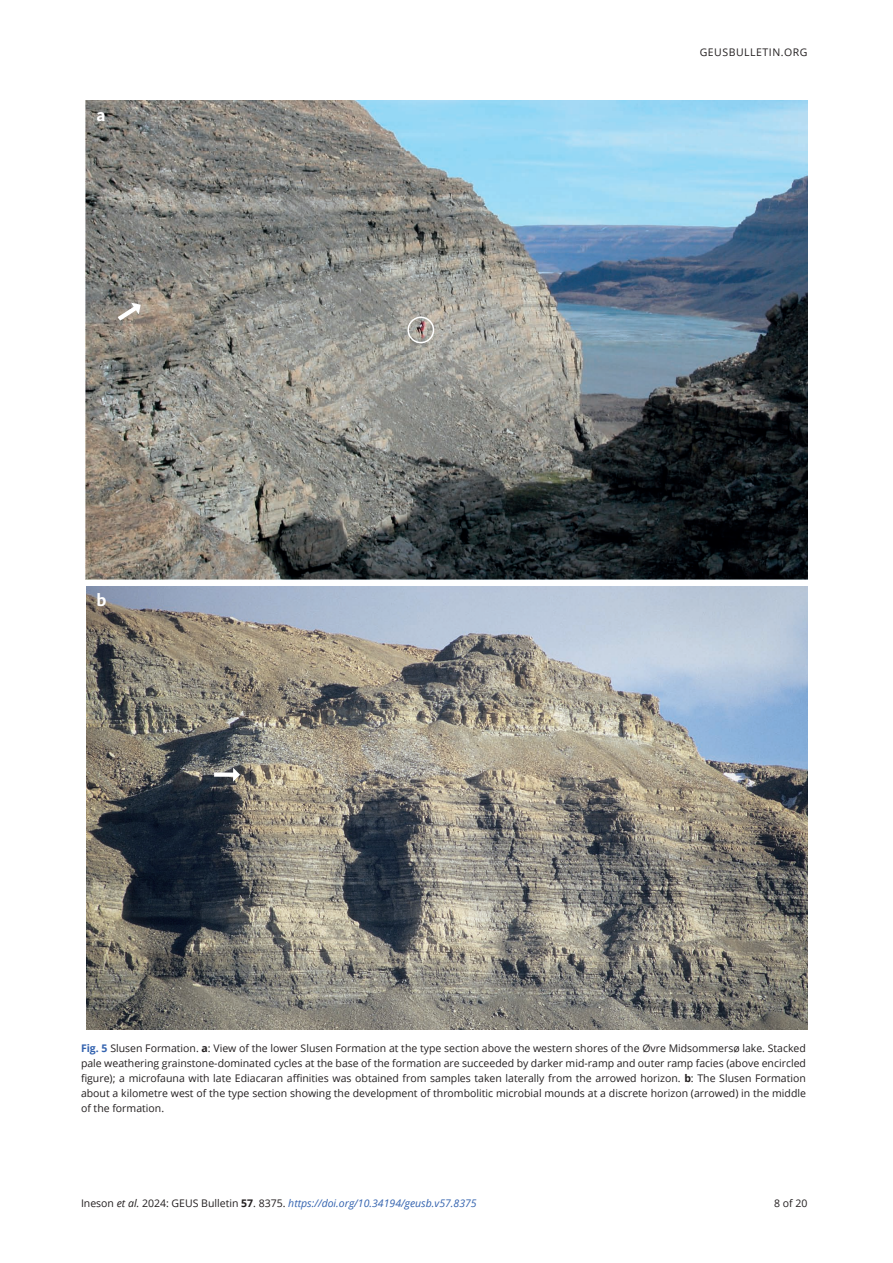
<style>
.page{position:relative;width:893px;height:1263px;background:#fff}
.page>*{position:absolute;margin:0;border:0;box-sizing:border-box;transform-origin:0 0}
.t1{font:700 18px "Kievit Pro";color:#fff}
.FC{font:10.5px/15px "Open Sans";color:#231f20;text-align:justify}
.t2{font:italic 10.5px "Open Sans";color:#3463af}
.FC-2{font:10.5px "Open Sans";letter-spacing:.05em;color:#231f20}
.s1{font-weight:700;color:#3463af}
.s2{font-weight:700}
.s3{font-style:normal;color:#231f20}
.s4{color:#231f20}
.s5{font-weight:700;font-style:normal;color:#231f20}
</style>
<div class="page">
<img style="left:85px;top:101px;width:722px;height:479px">
<img style="left:86px;top:586px;width:721px;height:443px">
<div style="left:407px;top:317px;width:27px;height:26px;border:1px solid #fff;border-radius:50%"></div>
<svg style="left:118px;top:303px;width:23px;height:18px"></svg>
<svg style="left:214px;top:768px;width:26px;height:14px"></svg>
<p class="t1" style="left:96px;top:104px;width:11px">a</p>
<p class="t1" style="left:96px;top:589px;width:11px">b</p>
<p class="FC-2" style="left:700px;top:45px;width:109px">GEUSBULLETIN.ORG</p>
<p class="FC" style="left:81px;top:1041px;width:726px"><span class="s1">Fig. 5</span> Slusen Formation. <span class="s2">a</span>: View of the lower Slusen Formation at the type section above the western shores of the Øvre Midsommersø lake. Stacked pale weathering grainstone-dominated cycles at the base of the formation are succeeded by darker mid-ramp and outer ramp facies (above encircled figure); a microfauna with late Ediacaran affinities was obtained from samples taken laterally from the arrowed horizon. <span class="s2">b</span>: The Slusen Formation about a kilometre west of the type section showing the development of thrombolitic microbial mounds at a discrete horizon (arrowed) in the middle of the formation.</p>
<p class="t2" style="left:81px;top:1196px;width:397px"><span class="s3">Ineson</span> <span class="s4">et al.</span> <span class="s3">2024: GEUS Bulletin</span> <span class="s5">57</span><span class="s3">. 8375.</span> https://doi.org/10.34194/geusb.v57.8375</p>
<p class="FC" style="left:774px;top:1195px;width:35px">8 of 20</p>
</div>
